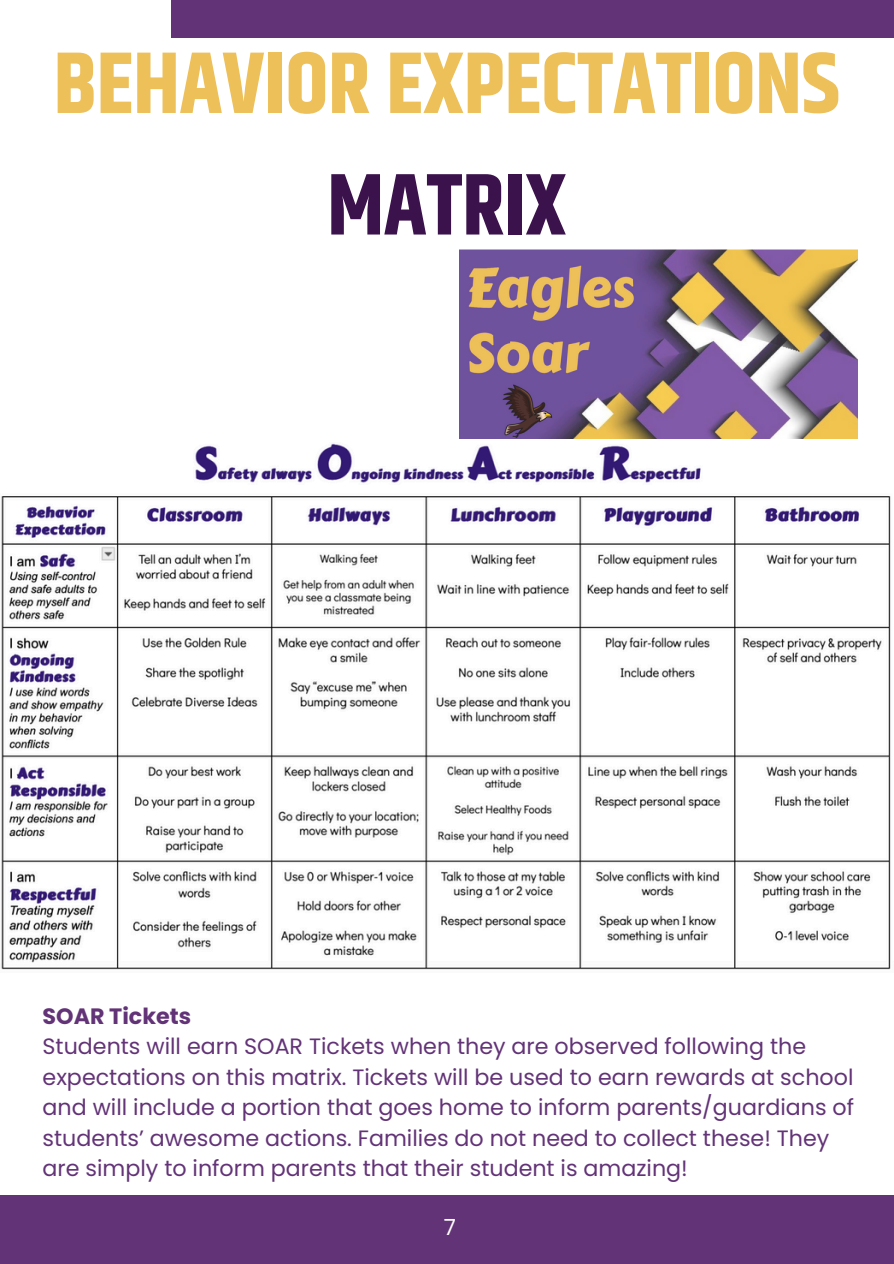
<style>
.page{position:relative;width:894px;height:1264px;background:#fff}
.page>*{position:absolute;margin:0;border:0;box-sizing:border-box;transform-origin:0 0}
.t1{font:700 87px/121.5px "Khand";color:#edc059;text-align:center}
.t2{font:22.2px/30.3px "Poppins";color:#633377}
.t3{font:700 22.2px "Poppins";color:#633377}
.t4{font:22.2px "Poppins";color:#fff}
.s1{color:#3b124c}
</style>
<div class="page">
<div style="left:0;top:1195px;width:893px;height:68px;background:#633377"></div>
<div style="left:171px;top:0;width:722px;height:37px;background:#633377"></div>
<img style="left:1px;top:438px;width:890px;height:532px">
<img style="left:459px;top:249px;width:397px;height:189px">
<p class="t1" style="left:54px;top:27px;width:787px">BEHAVIOR EXPECTATIONS<br><span class="s1">MATRIX</span></p>
<p class="t3" style="left:43px;top:1000px;width:150px">SOAR Tickets</p>
<p class="t2" style="left:43px;top:1031px;width:812px">Students will earn SOAR Tickets when they are observed following the expectations on this matrix. Tickets will be used to earn rewards at school and will include a portion that goes home to inform parents/guardians of students’ awesome actions. Families do not need to collect these! They are simply to inform parents that their student is amazing!</p>
<p class="t4" style="left:444px;top:1211px;width:14px">7</p>
</div>
